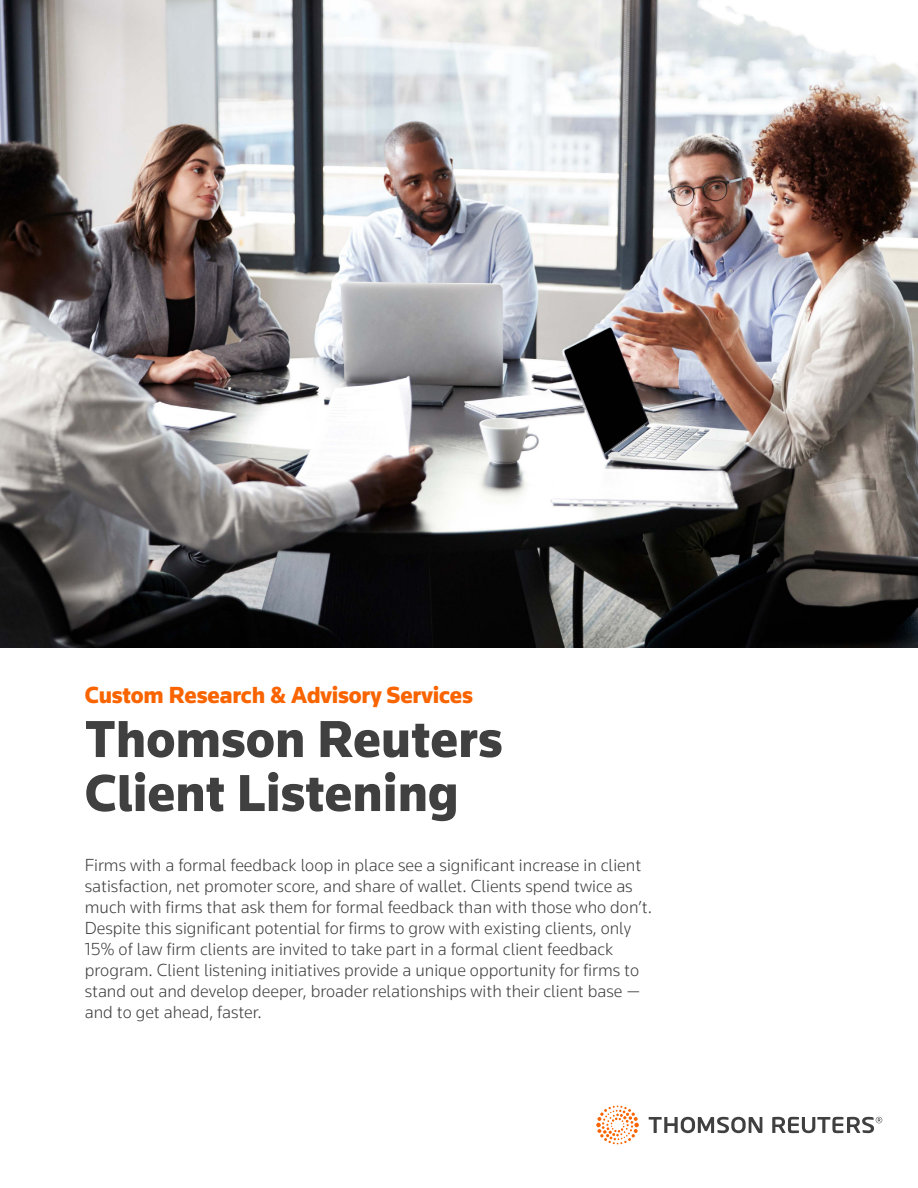
<style>
.page{position:relative;width:918px;height:1188px;background:#fff}
.page>*{position:absolute;margin:0;border:0;box-sizing:border-box;transform-origin:0 0}
.t1{font:900 54px/54px "Knowledge 2017";color:#404040}
.t2{font:900 24px "Knowledge 2017";letter-spacing:-.01em;color:#fa6400}
.Body_Text{font:300 18px/21px "Knowledge 2017";color:#404040}
</style>
<div class="page">
<img style="left:0;top:0;width:918px;height:647px">
<svg style="left:649px;top:1117px;width:233px;height:16px"></svg>
<svg style="left:596px;top:1106px;width:43px;height:38px"></svg>
<p class="t2" style="left:85px;top:680px;width:390px">Custom Research &amp; Advisory Services</p>
<p class="t1" style="left:85px;top:711px;width:419px">Thomson Reuters<br>Client Listening</p>
<p class="Body_Text" style="left:85px;top:855px;width:569px">Firms with a formal feedback loop in place see a significant increase in client satisfaction, net promoter score, and share of wallet. Clients spend twice as much with firms that ask them for formal feedback than with those who don’t.<br>Despite this significant potential for firms to grow with existing clients, only 15% of law firm clients are invited to take part in a formal client feedback program. Client listening initiatives provide a unique opportunity for firms to stand out and develop deeper, broader relationships with their client base — and to get ahead, faster.</p>
</div>
